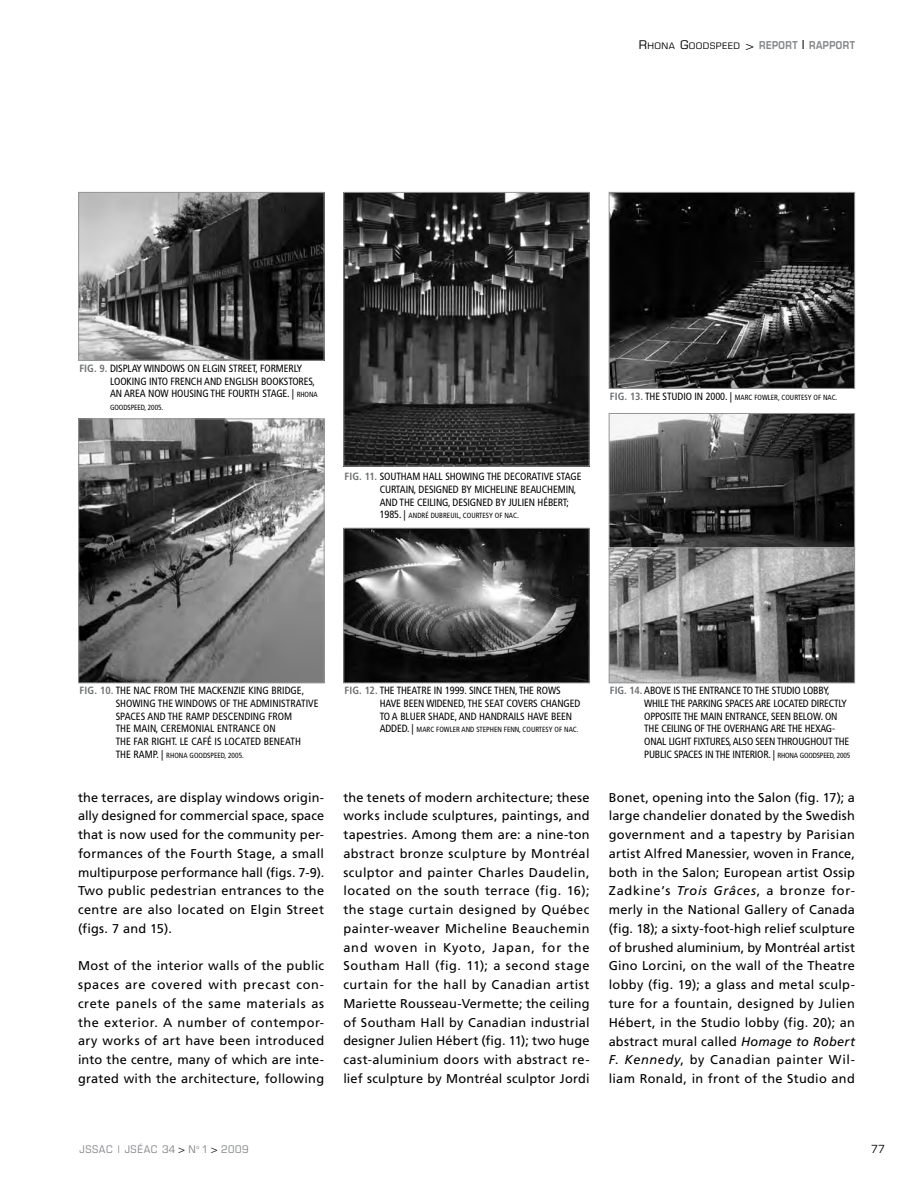
<style>
.page{position:relative;width:918px;height:1188px;background:#fff}
.page>*{position:absolute;margin:0;border:0;box-sizing:border-box;transform-origin:0 0}
.t1{font:12.75px/18.8px "Frutiger";letter-spacing:.025em;color:#000;text-align:justify}
.t2{font:condensed 11.25px "Eurostile";color:#000;scale:1.1 1}
.t3{font:condensed 10.5px/12.8px "Frutiger";letter-spacing:-.01em;color:#000}
.t4{font:600 10.5px "Eurostile";letter-spacing:.05em;color:#808285;scale:.85 1}
.t5{font:condensed 10.5px "Eurostile";letter-spacing:.05em;color:#808285;scale:1.1 1}
.t6{font:700 condensed 10.5px "Frutiger";color:#6d6f71}
.t7{font:condensed 7.5px "Frutiger";color:#000}
.s1{font-weight:400;font-stretch:condensed;font-size:12px;color:#000}
.s2{font-weight:400;font-stretch:condensed;font-size:9px;color:#000}
.s3{font-size:12px;color:#000}
.s4{font-weight:700;color:#6d6f71}
.s5{font-size:7.5px}
.s6{font-size:10.5px}
.s7{font-weight:700;font-size:10.5px;color:#6d6f71}
.s8{font-weight:400;color:#000}
.s9{font-style:italic}
.s10{color:#000}
</style>
<div class="page">
<img style="left:80px;top:194px;width:243px;height:165px">
<div style="left:78px;top:192px;width:247px;height:169px;border:1px solid #939598"></div>
<img style="left:80px;top:420px;width:243px;height:261px">
<div style="left:78px;top:418px;width:247px;height:265px;border:1px solid #939598"></div>
<img style="left:345px;top:194px;width:243px;height:270px">
<div style="left:343px;top:192px;width:247px;height:274px;border:1px solid #939598"></div>
<img style="left:345px;top:530px;width:243px;height:151px">
<div style="left:343px;top:528px;width:247px;height:155px;border:1px solid #939598"></div>
<img style="left:611px;top:194px;width:242px;height:193px">
<div style="left:609px;top:192px;width:246px;height:197px;border:1px solid #939598"></div>
<img style="left:611px;top:415px;width:242px;height:266px">
<div style="left:609px;top:413px;width:246px;height:137px;border:1px solid #939598"></div>
<div style="left:609px;top:548px;width:246px;height:135px;border:1px solid #939598"></div>
<p class="t4" style="left:639px;top:38px;width:256px"><span class="s1">R</span><span class="s2">HONA</span> <span class="s1">G</span><span class="s2">OODSPEED</span> <span class="s1">&gt;</span> REPORT <span class="s3">|</span> RAPPORT</p>
<p class="t3" style="left:110px;top:362px;width:209px;text-indent:-31px"><span class="s4">Fig. 9.</span> DISPLAY WINDOWS ON ELGIN STREET, FORMERLY<br>LOOKING INTO FRENCH AND ENGLISH BOOKSTORES,<br>AN AREA NOW HOUSING THE FOURTH STAGE. | <span class="s5">RHONA</span></p>
<p class="t7" style="left:110px;top:403px;width:55px">GOODSPEED, 2005.</p>
<p class="t3" style="left:380px;top:470px;width:203px;text-indent:-35px"><span class="s4">Fig. 11.</span> SOUTHAM HALL SHOWING THE DECORATIVE STAGE<br>CURTAIN, DESIGNED BY MICHELINE BEAUCHEMIN,<br>AND THE CEILING, DESIGNED BY JULIEN HÉBERT;</p>
<p class="t7" style="left:380px;top:511px;width:141px"><span class="s6">1985. |</span> ANDRÉ DUBREUIL, COURTESY OF NAC.</p>
<p class="t7" style="left:610px;top:393px;width:229px"><span class="s7">Fig. 13.</span> <span class="s6">THE STUDIO IN 2000. |</span> MARC FOWLER, COURTESY OF NAC.</p>
<p class="t6" style="left:80px;top:684px;width:61px">Fig. 10. <span class="s8">THE NAC</span></p>
<p class="t3" style="left:116px;top:684px;width:204px;text-indent:38px">FROM THE MACKENZIE KING BRIDGE, SHOWING THE WINDOWS OF THE ADMINISTRATIVE SPACES AND THE RAMP DESCENDING FROM<br>THE MAIN, CEREMONIAL ENTRANCE ON<br>THE FAR RIGHT. LE CAFÉ IS LOCATED BENEATH</p>
<p class="t7" style="left:116px;top:751px;width:130px"><span class="s6">THE RAMP. |</span> RHONA GOODSPEED, 2005.</p>
<p class="t1" style="left:78px;top:788px;width:248px">the terraces, are display windows origin&shy;ally designed for commercial space, space that is now used for the community per&shy;formances of the Fourth Stage, a small multipurpose performance hall (figs. 7-9).<br>Two public pedestrian entrances to the centre are also located on Elgin Street (figs. 7 and 15).</p>
<p class="t1" style="left:78px;top:956px;width:248px">Most of the interior walls of the public spaces are covered with precast con&shy;crete panels of the same materials as the exterior. A number of contempor&shy;ary works of art have been introduced into the centre, many of which are inte&shy;grated with the architecture, following</p>
<p class="t3" style="left:380px;top:684px;width:202px;text-indent:-35px"><span class="s4">Fig. 12.</span> THE THEATRE IN 1999. SINCE THEN, THE ROWS<br>HAVE BEEN WIDENED, THE SEAT COVERS CHANGED<br>TO A BLUER SHADE, AND HANDRAILS HAVE BEEN</p>
<p class="t7" style="left:380px;top:725px;width:200px"><span class="s6">ADDED. |</span> MARC FOWLER AND STEPHEN FENN, COURTESY OF NAC.</p>
<p class="t3" style="left:644px;top:684px;width:208px;text-indent:-34px"><span class="s4">Fig. 14.</span> ABOVE IS THE ENTRANCE TO THE STUDIO LOBBY, WHILE THE PARKING SPACES ARE LOCATED DIRECTLY OPPOSITE THE MAIN ENTRANCE, SEEN BELOW. ON THE CEILING OF THE OVERHANG ARE THE HEXAG-ONAL LIGHT FIXTURES, ALSO SEEN THROUGHOUT THE PUBLIC SPACES IN THE INTERIOR. | <span class="s5">RHONA GOODSPEED, 2005</span></p>
<p class="t1" style="left:343px;top:788px;width:248px">the tenets of modern architecture; these works include sculptures, paintings, and tapestries. Among them are: a nine-ton abstract bronze sculpture by Montréal sculptor and painter Charles Daudelin, located on the south terrace (fig. 16); the stage curtain designed by Québec painter-weaver Micheline Beauchemin and woven in Kyoto, Japan, for the Southam Hall (fig. 11); a second stage curtain for the hall by Canadian artist Mariette Rousseau-Vermette; the ceiling of Southam Hall by Canadian industrial designer Julien Hébert (fig. 11); two huge cast-aluminium doors with abstract re&shy;lief sculpture by Montréal sculptor Jordi</p>
<p class="t1" style="left:609px;top:788px;width:248px">Bonet, opening into the Salon (fig. 17); a large chandelier donated by the Swedish government and a tapestry by Parisian artist Alfred Manessier, woven in France, both in the Salon; European artist Ossip Zadkine’s <span class="s9">Trois Grâces</span>, a bronze for&shy;merly in the National Gallery of Canada (fig. 18); a sixty-foot-high relief sculpture of brushed aluminium, by Montréal artist Gino Lorcini, on the wall of the Theatre lobby (fig. 19); a glass and metal sculp&shy;ture for a fountain, designed by Julien Hébert, in the Studio lobby (fig. 20); an abstract mural called <span class="s9">Homage to Robert F. Kennedy</span>, by Canadian painter Wil&shy;liam Ronald, in front of the Studio and</p>
<p class="t5" style="left:80px;top:1143px;width:155px">JSSAC | JSÉAC 34 <span class="s10">&gt;</span> N<sup>o</sup> 1 <span class="s10">&gt;</span> 2009</p>
<p class="t2" style="left:871px;top:1142px;width:14px">77</p>
</div>
